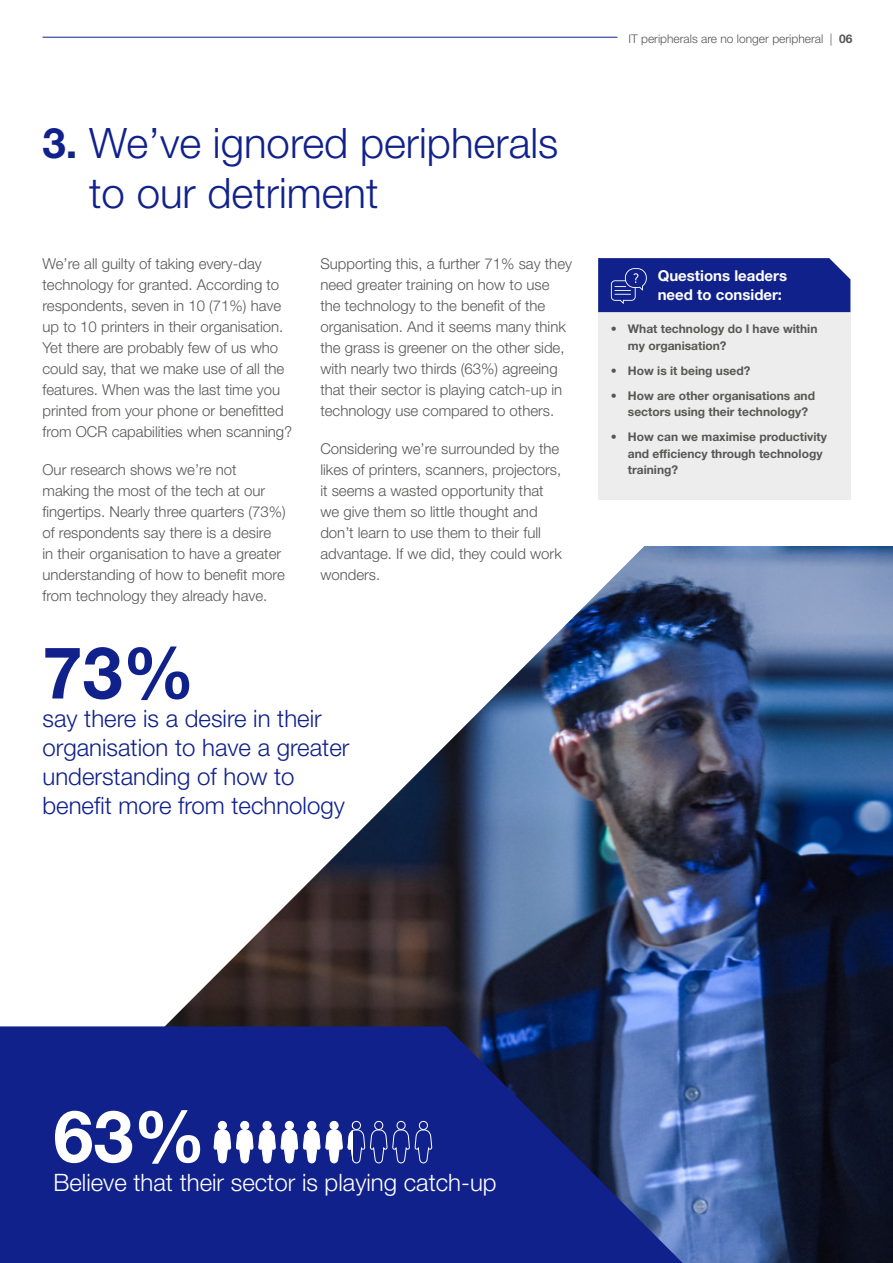
<style>
.page{position:relative;width:893px;height:1263px;background:#fff}
.page>*{position:absolute;margin:0;border:0;box-sizing:border-box;transform-origin:0 0}
.t1{font:700 72px "Helvetica Neue LT Std";color:#10218b}
.t2{font:700 72px "Helvetica Neue LT Std";color:#fff}
.t3{font:300 42px/50.4px "Helvetica Neue LT Std";color:#10218b}
.t4{font:300 24px/28.8px "Helvetica Neue LT Std";color:#10218b}
.t5{font:300 24px "Helvetica Neue LT Std";color:#fff}
.t6{font:300 15px/21px "Helvetica Neue LT Std";color:#575756}
.t7{font:700 15px/19.5px "Helvetica Neue LT Std";color:#fff}
.t8{font:700 12px/16.5px "Helvetica Neue LT Std";color:#575756}
.t9{font:300 12px "Helvetica Neue LT Std";color:#575756}
.s1{font-weight:700}
</style>
<div class="page">
<img style="left:165px;top:546px;width:728px;height:717px">
<svg style="left:0;top:1026px;width:683px;height:237px;background:#172987"></svg>
<hr style="left:43px;top:37px;width:574px;height:1px;background:#10218b">
<div style="left:598px;top:312px;width:252px;height:187px;background:#ededed"></div>
<div style="left:598px;top:258px;width:252px;height:54px;background:#10218b"></div>
<svg style="left:214px;top:1121px;width:218px;height:42px"></svg>
<p class="t3" style="left:89px;top:117px;width:471px;text-indent:-47px"><span class="s1">3.</span> We’ve ignored peripherals to our detriment</p>
<p class="t6" style="left:43px;top:253px;width:251px">We’re all guilty of taking every-day technology for granted. According to respondents, seven in 10 (71%) have up to 10 printers in their organisation.<br>Yet there are probably few of us who could say, that we make use of all the features. When was the last time you printed from your phone or benefitted from OCR capabilities when scanning?</p>
<p class="t6" style="left:43px;top:459px;width:245px">Our research shows we’re not making the most of the tech at our fingertips. Nearly three quarters (73%) of respondents say there is a desire in their organisation to have a greater understanding of how to benefit more from technology they already have.</p>
<p class="t6" style="left:320px;top:253px;width:253px">Supporting this, a further 71% say they need greater training on how to use the technology to the benefit of the organisation. And it seems many think the grass is greener on the other side, with nearly two thirds (63%) agreeing that their sector is playing catch-up in technology use compared to others.</p>
<p class="t6" style="left:320px;top:438px;width:243px">Considering we’re surrounded by the likes of printers, scanners, projectors, it seems a wasted opportunity that we give them so little thought and don’t learn to use them to their full advantage. If we did, they could work wonders.</p>
<p class="t1" style="left:43px;top:628px;width:154px">73%</p>
<p class="t4" style="left:43px;top:704px;width:308px">say there is a desire in their organisation to have a greater understanding of how to benefit more from technology</p>
<p class="t9" style="left:628px;top:31px;width:226px">IT peripherals are no longer peripheral | <span class="s1">06</span></p>
<p class="t7" style="left:658px;top:265px;width:131px">Questions leaders need to consider:</p>
<p class="t8" style="left:628px;top:321px;width:191px;text-indent:-17px">• What technology do I have within my organisation?</p>
<p class="t8" style="left:611px;top:362px;width:141px">• How is it being used?</p>
<p class="t8" style="left:628px;top:387px;width:189px;text-indent:-17px">• How are other organisations and sectors using their technology?</p>
<p class="t8" style="left:628px;top:429px;width:201px;text-indent:-17px">• How can we maximise productivity and efficiency through technology training?</p>
<p class="t2" style="left:53px;top:1092px;width:154px">63%</p>
<p class="t5" style="left:53px;top:1168px;width:445px">Believe that their sector is playing catch-up</p>
</div>
